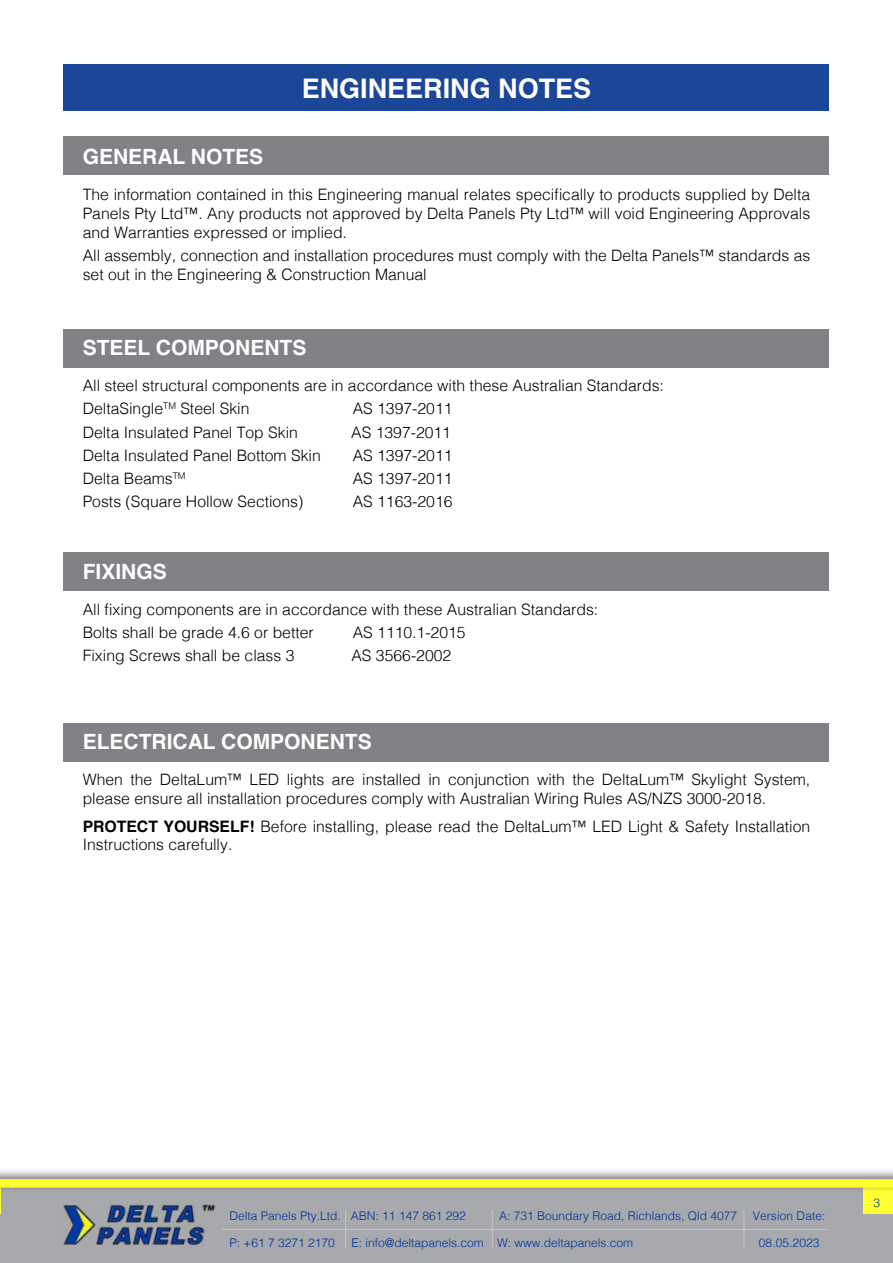
<style>
.page{position:relative;width:893px;height:1263px;background:#fff}
.page>*{position:absolute;margin:0;border:0;box-sizing:border-box;transform-origin:0 0}
.t1{font:700 27px "Helvetica";color:#fff}
.t2{font:700 21px "Helvetica";color:#fff}
.t3{font:300 15.75px/18.9px "Helvetica";color:#000}
.t4{font:300 12px "Helvetica";color:#039}
.s1{font-weight:700}
</style>
<div class="page">
<div style="left:0;top:1187px;width:893px;height:76px;background:#a7a9ac"></div>
<hr style="left:0;top:1179px;width:1px;height:35px;background:#ff3">
<div style="left:863px;top:1179px;width:30px;height:35px;background:#ff3"></div>
<hr style="left:221px;top:1229px;width:606px;height:1px;background:#c7c8ca">
<hr style="left:345px;top:1210px;width:1px;height:38px;background:#c7c8ca">
<hr style="left:492px;top:1210px;width:1px;height:38px;background:#c7c8ca">
<hr style="left:743px;top:1210px;width:1px;height:38px;background:#c7c8ca">
<div style="left:0;top:1167px;width:893px;height:26px;background:#000;opacity:.6"></div>
<div style="left:0;top:1179px;width:893px;height:9px;background:#ff3"></div>
<img style="left:63px;top:1204px;width:152px;height:41px">
<div style="left:64px;top:136px;width:765px;height:39px;background:#808285"></div>
<div style="left:64px;top:329px;width:765px;height:38px;background:#808285"></div>
<div style="left:64px;top:553px;width:765px;height:38px;background:#808285"></div>
<div style="left:64px;top:723px;width:765px;height:38px;background:#808285"></div>
<div style="left:64px;top:64px;width:765px;height:47px;background:#1c4697"></div>
<h1 class="t1" style="left:302px;top:72px;width:291px">ENGINEERING NOTES</h1>
<h2 class="t2" style="left:83px;top:144px;width:182px">GENERAL NOTES</h2>
<p class="t3" style="left:83px;top:184px;width:729px;text-align:justify">The information contained in this Engineering manual relates specifically to products supplied by Delta Panels Pty Ltd™. Any products not approved by Delta Panels Pty Ltd™ will void Engineering Approvals and Warranties expressed or implied.</p>
<p class="t3" style="left:83px;top:245px;width:729px">All assembly, connection and installation procedures must comply with the Delta Panels™ standards as set out in the Engineering &amp; Construction Manual</p>
<h2 class="t2" style="left:83px;top:335px;width:225px">STEEL COMPONENTS</h2>
<p class="t3" style="left:83px;top:373px;width:583px;line-height:23.1px">All steel structural components are in accordance with these Australian Standards:<br>DeltaSingle<sup>TM</sup> Steel Skin</p>
<p class="t3" style="left:353px;top:398px;width:101px">AS 1397-2011</p>
<p class="t3" style="left:83px;top:421px;width:217px">Delta Insulated Panel Top Skin</p>
<p class="t3" style="left:351px;top:421px;width:101px">AS 1397-2011</p>
<p class="t3" style="left:83px;top:445px;width:240px">Delta Insulated Panel Bottom Skin</p>
<p class="t3" style="left:353px;top:445px;width:101px">AS 1397-2011</p>
<p class="t3" style="left:83px;top:468px;width:104px">Delta Beams<sup>TM</sup></p>
<p class="t3" style="left:353px;top:468px;width:101px">AS 1397-2011</p>
<p class="t3" style="left:83px;top:491px;width:222px">Posts (Square Hollow Sections)</p>
<p class="t3" style="left:353px;top:491px;width:101px">AS 1163-2016</p>
<h2 class="t2" style="left:83px;top:558px;width:86px">FIXINGS</h2>
<p class="t3" style="left:83px;top:596px;width:517px;line-height:23.1px">All fixing components are in accordance with these Australian Standards:<br>Bolts shall be grade 4.6 or better</p>
<p class="t3" style="left:353px;top:621px;width:114px">AS 1110.1-2015</p>
<p class="t3" style="left:83px;top:645px;width:213px">Fixing Screws shall be class 3</p>
<p class="t3" style="left:351px;top:645px;width:101px">AS 3566-2002</p>
<h2 class="t2" style="left:83px;top:729px;width:290px">ELECTRICAL COMPONENTS</h2>
<p class="t3" style="left:83px;top:769px;width:729px">When the DeltaLum™ LED lights are installed in conjunction with the DeltaLum™ Skylight System, please ensure all installation procedures comply with Australian Wiring Rules AS/NZS 3000-2018.</p>
<p class="t3" style="left:83px;top:815px;width:729px"><span class="s1">PROTECT YOURSELF!</span> Before installing, please read the DeltaLum™ LED Light &amp; Safety Installation<br>Instructions carefully.</p>
<p class="t4" style="left:230px;top:1205px;width:238px">Delta Panels Pty.Ltd. ABN: 11 147 861 292</p>
<p class="t4" style="left:499px;top:1205px;width:240px">A: 731 Boundary Road, Richlands, Qld 4077</p>
<p class="t4" style="left:230px;top:1233px;width:107px">P: +61 7 3271 2170</p>
<p class="t4" style="left:352px;top:1233px;width:283px">E: info@deltapanels.com W: www.deltapanels.com</p>
<p class="t4" style="left:753px;top:1205px;width:74px">Version Date:</p>
<p class="t4" style="left:759px;top:1233px;width:62px">08.05.2023</p>
<p class="t4" style="left:873px;top:1192px;width:8px">3</p>
</div>
